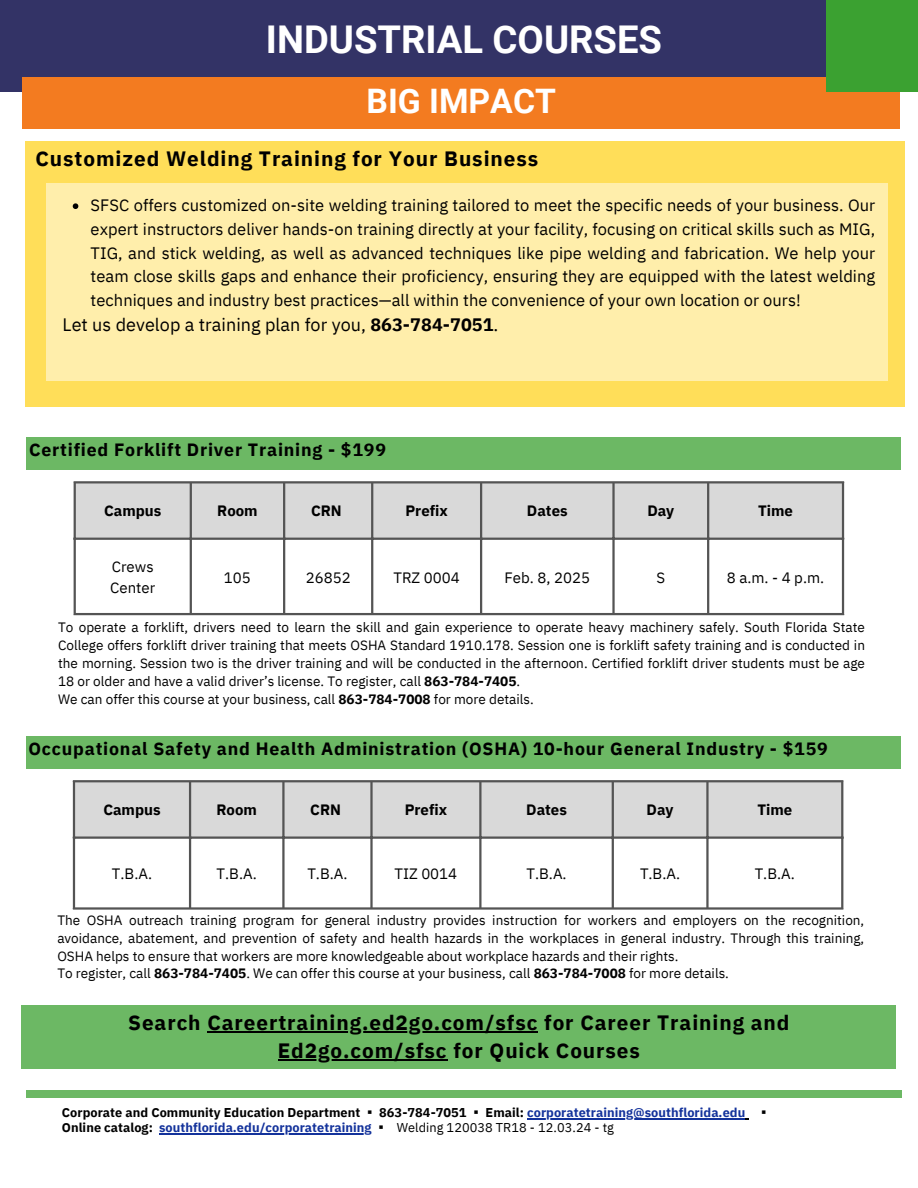
<style>
.page{position:relative;width:918px;height:1188px;background:#fff}
.page>*{position:absolute;margin:0;border:0;box-sizing:border-box;transform-origin:0 0}
.t1{font:700 38.25px "Roboto";color:#fff}
.t2{font:700 33.75px "Roboto";color:#fff}
.t3{font:700 20.7px "IBM Plex Sans";letter-spacing:.045em;color:#000}
.t4{font:18px "IBM Plex Sans";letter-spacing:.005em;color:#000}
.t5{font:700 17.7px "IBM Plex Sans";letter-spacing:.045em;color:#000}
.t6{font:16.5px/23.7px "IBM Plex Sans";letter-spacing:.005em;color:#000;text-align:justify}
.t7{font:15px/20.2px "IBM Plex Sans";color:#000}
.t8{font:700 15px "IBM Plex Sans";color:#000}
.t9{font:13.5px/18px "IBM Plex Sans";color:#000;text-align:justify}
.t10{font:700 12.75px/14.9px "IBM Plex Sans";letter-spacing:.005em;color:#000}
.s1{font-weight:700}
.s2{font-family:"Noto Sans CJ Ksc"}
.s3{color:#13329b}
.s4{font-family:"Noto Sans CJ Ksc";font-weight:400}
.s5{font-weight:400}
</style>
<div class="page">
<div style="left:26px;top:1090px;width:875px;height:8px;background:#6cb864"></div>
<div style="left:0;top:0;width:826px;height:92px;background:#336"></div>
<div style="left:22px;top:77px;width:878px;height:51px;background:#f37b20"></div>
<div style="left:826px;top:0;width:92px;height:92px;background:#3ba131"></div>
<div style="left:76px;top:483px;width:766px;height:55px;background:#d9d9d9"></div>
<hr style="left:74px;top:483px;width:2px;height:130px;background:#545454">
<hr style="left:190px;top:483px;width:2px;height:130px;background:#545454">
<hr style="left:283px;top:483px;width:2px;height:130px;background:#545454">
<hr style="left:371px;top:483px;width:2px;height:130px;background:#545454">
<hr style="left:480px;top:483px;width:2px;height:130px;background:#545454">
<hr style="left:612px;top:483px;width:3px;height:130px;background:#545454">
<hr style="left:707px;top:483px;width:2px;height:130px;background:#545454">
<hr style="left:842px;top:483px;width:2px;height:130px;background:#545454">
<hr style="left:74px;top:481px;width:770px;height:2px;background:#545454">
<hr style="left:74px;top:538px;width:770px;height:2px;background:#545454">
<hr style="left:74px;top:613px;width:770px;height:2px;background:#545454">
<div style="left:27px;top:437px;width:874px;height:33px;background:#6cb864"></div>
<div style="left:75px;top:782px;width:766px;height:54px;background:#d9d9d9"></div>
<hr style="left:73px;top:782px;width:2px;height:125px;background:#545454">
<hr style="left:189px;top:782px;width:2px;height:125px;background:#545454">
<hr style="left:282px;top:782px;width:3px;height:125px;background:#545454">
<hr style="left:370px;top:782px;width:3px;height:125px;background:#545454">
<hr style="left:479px;top:782px;width:3px;height:125px;background:#545454">
<hr style="left:612px;top:782px;width:2px;height:125px;background:#545454">
<hr style="left:706px;top:782px;width:3px;height:125px;background:#545454">
<hr style="left:841px;top:782px;width:2px;height:125px;background:#545454">
<hr style="left:73px;top:780px;width:770px;height:2px;background:#545454">
<hr style="left:73px;top:836px;width:770px;height:3px;background:#545454">
<hr style="left:73px;top:907px;width:770px;height:3px;background:#545454">
<div style="left:26px;top:736px;width:874px;height:33px;background:#6cb864"></div>
<div style="left:26px;top:141px;width:879px;height:266px;background:#ffde59"></div>
<div style="left:47px;top:183px;width:841px;height:198px;background:#ffeeab"></div>
<svg style="left:73px;top:203px;width:5px;height:6px"></svg>
<div style="left:22px;top:1005px;width:874px;height:64px;background:#6cb864"></div>
<hr style="left:207px;top:1031px;width:331px;height:1px;background:#000">
<hr style="left:278px;top:1059px;width:170px;height:1px;background:#000">
<hr style="left:527px;top:1118px;width:218px;height:1px;background:#13329b">
<hr style="left:159px;top:1133px;width:213px;height:1px;background:#13329b">
<h1 class="t1" style="left:266px;top:17px;width:398px">INDUSTRIAL COURSES</h1>
<h2 class="t2" style="left:366px;top:82px;width:191px">BIG IMPACT</h2>
<p class="t3" style="left:36px;top:145px;width:504px">Customized Welding Training for Your Business</p>
<p class="t6" style="left:91px;top:193px;width:786px">SFSC offers customized on-site welding training tailored to meet the specific needs of your business. Our expert instructors deliver hands-on training directly at your facility, focusing on critical skills such as MIG, TIG, and stick welding, as well as advanced techniques like pipe welding and fabrication. We help your team close skills gaps and enhance their proficiency, ensuring they are equipped with the latest welding techniques and industry best practices—all within the convenience of your own location or ours!</p>
<p class="t4" style="left:63px;top:312px;width:437px">Let us develop a training plan for you, <span class="s1">863-784-7051</span>.</p>
<p class="t5" style="left:29px;top:438px;width:358px">Certified Forklift Driver Training - $199</p>
<h4 class="t8" style="left:104px;top:501px;width:59px">Campus</h4>
<p class="t8" style="left:217px;top:501px;width:42px">Room</p>
<p class="t8" style="left:311px;top:501px;width:32px">CRN</p>
<p class="t8" style="left:405px;top:501px;width:44px">Prefix</p>
<p class="t8" style="left:527px;top:501px;width:42px">Dates</p>
<p class="t8" style="left:647px;top:501px;width:28px">Day</p>
<p class="t8" style="left:758px;top:501px;width:36px">Time</p>
<p class="t7" style="left:110px;top:557px;width:47px">Crews<br>Center</p>
<p class="t7" style="left:224px;top:567px;width:28px">105</p>
<p class="t7" style="left:306px;top:567px;width:46px">26852</p>
<p class="t7" style="left:393px;top:567px;width:68px">TRZ 0004</p>
<p class="t7" style="left:505px;top:567px;width:87px">Feb. 8, 2025</p>
<p class="t7" style="left:656px;top:567px;width:10px">S</p>
<p class="t7" style="left:727px;top:567px;width:99px">8 a.m. - 4 p.m.</p>
<h3 class="t9" style="left:58px;top:618px;width:808px">To operate a forklift, drivers need to learn the skill and gain experience to operate heavy machinery safely. South Florida State College offers forklift driver training that meets OSHA Standard 1910.178. Session one is forklift safety training and is conducted in the morning. Session two is the driver training and will be conducted in the afternoon. Certified forklift driver students must be age 18 or older and have a valid driver’s license. To register, call <span class="s1">863-784-7405</span>.</h3>
<p class="t9" style="left:58px;top:690px;width:477px">We can offer this course at your business, call <span class="s1">863-784-7008</span> for more details.</p>
<p class="t5" style="left:28px;top:737px;width:801px">Occupational Safety and Health Administration (OSHA) 10-hour General Industry - $159</p>
<p class="t8" style="left:103px;top:800px;width:59px">Campus</p>
<h4 class="t8" style="left:217px;top:800px;width:42px">Room</h4>
<p class="t8" style="left:310px;top:800px;width:32px">CRN</p>
<p class="t8" style="left:405px;top:800px;width:44px">Prefix</p>
<p class="t8" style="left:526px;top:800px;width:42px">Dates</p>
<p class="t8" style="left:647px;top:800px;width:28px">Day</p>
<p class="t8" style="left:757px;top:800px;width:36px">Time</p>
<p class="t7" style="left:112px;top:863px;width:42px">T.B.A.</p>
<p class="t7" style="left:217px;top:863px;width:42px">T.B.A.</p>
<p class="t7" style="left:307px;top:863px;width:42px">T.B.A.</p>
<p class="t7" style="left:395px;top:863px;width:64px">TIZ 0014</p>
<p class="t7" style="left:526px;top:863px;width:42px">T.B.A.</p>
<p class="t7" style="left:640px;top:863px;width:42px">T.B.A.</p>
<p class="t7" style="left:755px;top:863px;width:42px">T.B.A.</p>
<p class="t9" style="left:57px;top:911px;width:808px">The OSHA outreach training program for general industry provides instruction for workers and employers on the recognition, avoidance, abatement, and prevention of safety and health hazards in the workplaces in general industry. Through this training, OSHA helps to ensure that workers are more knowledgeable about workplace hazards and their rights.</p>
<p class="t9" style="left:57px;top:964px;width:673px">To register, call <span class="s1">863-784-7405</span>. We can offer this course at your business, call <span class="s1">863-784-7008</span> for more details.</p>
<h3 class="t3" style="left:128px;top:1009px;width:663px">Search Careertraining.ed2go.com/sfsc for Career Training and</h3>
<p class="t3" style="left:278px;top:1037px;width:364px">Ed2go.com/sfsc for Quick Courses</p>
<p class="t10" style="left:62px;top:1105px;width:710px">Corporate and Community Education Department <span class="s2">▪</span> 863-784-7051 <span class="s2">▪</span> Email: <span class="s3">corporatetraining@southflorida.edu</span> <span class="s4">▪<br></span>Online catalog: <span class="s3">southflorida.edu/corporatetraining</span> <span class="s4">▪</span> <span class="s5">Welding 120038 TR18 - 12.03.24 - tg</span></p>
</div>
